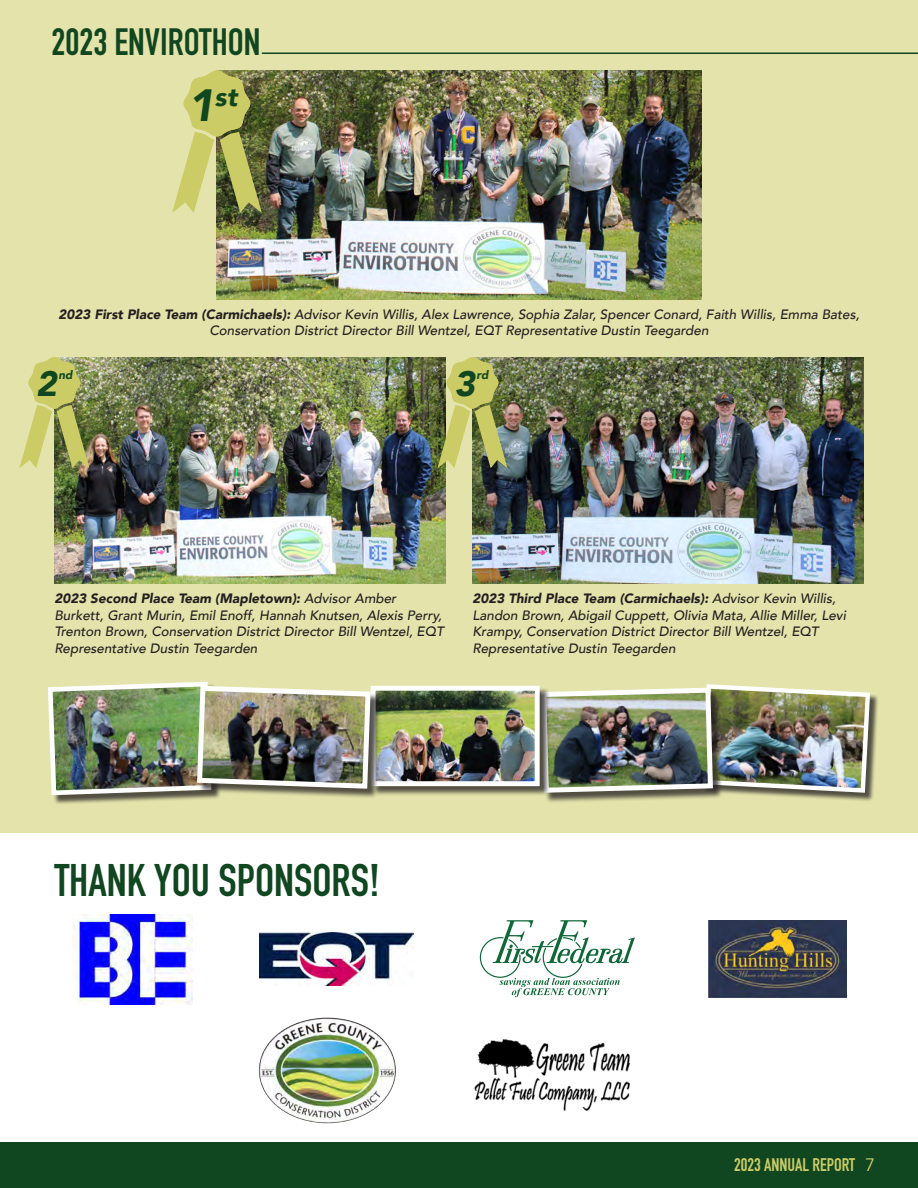
<style>
.page{position:relative;width:918px;height:1188px;background:#fff}
.page>*{position:absolute;margin:0;border:0;box-sizing:border-box;transform-origin:0 0}
.t1{font:700 45px "DIN Condensed";color:#104620}
.TOC_Entries_Story_Headers{font:700 37.5px "DIN Condensed";color:#104620}
.t2{font:italic 900 35.1px "Avenir";color:#104620}
.t3{font:italic 900 26.25px "Avenir";color:#104620}
.t4{font:700 18px "DIN Condensed";color:#cc6}
.Captions{font:italic 500 13.5px/16.5px "Avenir";color:#231f20}
.t5{font:italic 900 11.7px "Avenir";color:#104620}
.s1{font-size:45px}
.s2{font-weight:900}
.s3{font-family:"Avenir";font-weight:400}
</style>
<div class="page">
<div style="left:0;top:0;width:918px;height:833px;background:#e3e3ab"></div>
<hr style="left:262px;top:52px;width:656px;height:2px;background:#104620">
<div style="left:703px;top:685px;width:176px;height:117px;background:#231f20;opacity:.75"></div>
<div style="left:542px;top:689px;width:181px;height:114px;background:#231f20;opacity:.75"></div>
<img style="left:539px;top:684px;width:333px;height:111px">
<div style="left:372px;top:687px;width:178px;height:110px;background:#231f20;opacity:.75"></div>
<img style="left:381px;top:692px;width:153px;height:88px">
<div style="left:371px;top:686px;width:169px;height:100px;border:5px solid #fff"></div>
<div style="left:50px;top:683px;width:171px;height:122px;background:#231f20;opacity:.75"></div>
<div style="left:198px;top:687px;width:183px;height:112px;background:#231f20;opacity:.75"></div>
<img style="left:48px;top:681px;width:325px;height:117px">
<img style="left:709px;top:920px;width:137px;height:77px">
<img style="left:474px;top:1039px;width:156px;height:72px">
<img style="left:75px;top:914px;width:117px;height:90px">
<img style="left:260px;top:932px;width:154px;height:53px">
<svg style="left:479px;top:920px;width:156px;height:77px"></svg>
<img style="left:258px;top:1017px;width:138px;height:107px">
<img style="left:217px;top:70px;width:484px;height:230px">
<img style="left:54px;top:357px;width:392px;height:227px">
<img style="left:472px;top:357px;width:392px;height:227px">
<svg style="left:172px;top:70px;width:90px;height:143px"></svg>
<img style="left:19px;top:357px;width:70px;height:111px">
<img style="left:437px;top:357px;width:71px;height:111px">
<div style="left:0;top:1142px;width:918px;height:46px;background:#104620"></div>
<p class="TOC_Entries_Story_Headers" style="left:52px;top:16px;width:210px">2023 ENVIROTHON</p>
<p class="t3" style="left:188px;top:75px;width:51px"><span class="s1">1</span>st</p>
<p class="Captions" style="left:58px;top:306px;width:803px;text-align:center"><span class="s2">2023 First Place Team (Carmichaels):</span> Advisor Kevin Willis, Alex Lawrence, Sophia Zalar, Spencer Conard, Faith Willis, Emma Bates,<br>Conservation District Director Bill Wentzel, EQT Representative Dustin Teegarden</p>
<p class="t2" style="left:36px;top:355px;width:22px">2</p>
<p class="t5" style="left:58px;top:365px;width:16px">nd</p>
<p class="t2" style="left:454px;top:355px;width:22px">3</p>
<p class="t5" style="left:477px;top:365px;width:13px">rd</p>
<p class="Captions" style="left:54px;top:591px;width:391px"><span class="s2">2023 Second Place Team (Mapletown):</span> Advisor Amber Burkett, Grant Murin, Emil Enoff, Hannah Knutsen, Alexis Perry, Trenton Brown, Conservation District Director Bill Wentzel, EQT Representative Dustin Teegarden</p>
<p class="Captions" style="left:473px;top:591px;width:375px"><span class="s2">2023 Third Place Team (Carmichaels):</span> Advisor Kevin Willis, Landon Brown, Abigail Cuppett, Olivia Mata, Allie Miller, Levi Krampy, Conservation District Director Bill Wentzel, EQT Representative Dustin Teegarden</p>
<p class="t1" style="left:54px;top:850px;width:327px">THANK YOU SPONSORS!</p>
<h3 class="t4" style="left:734px;top:1153px;width:142px">2023 ANNUAL REPORT <span class="s3">7</span></h3>
</div>
